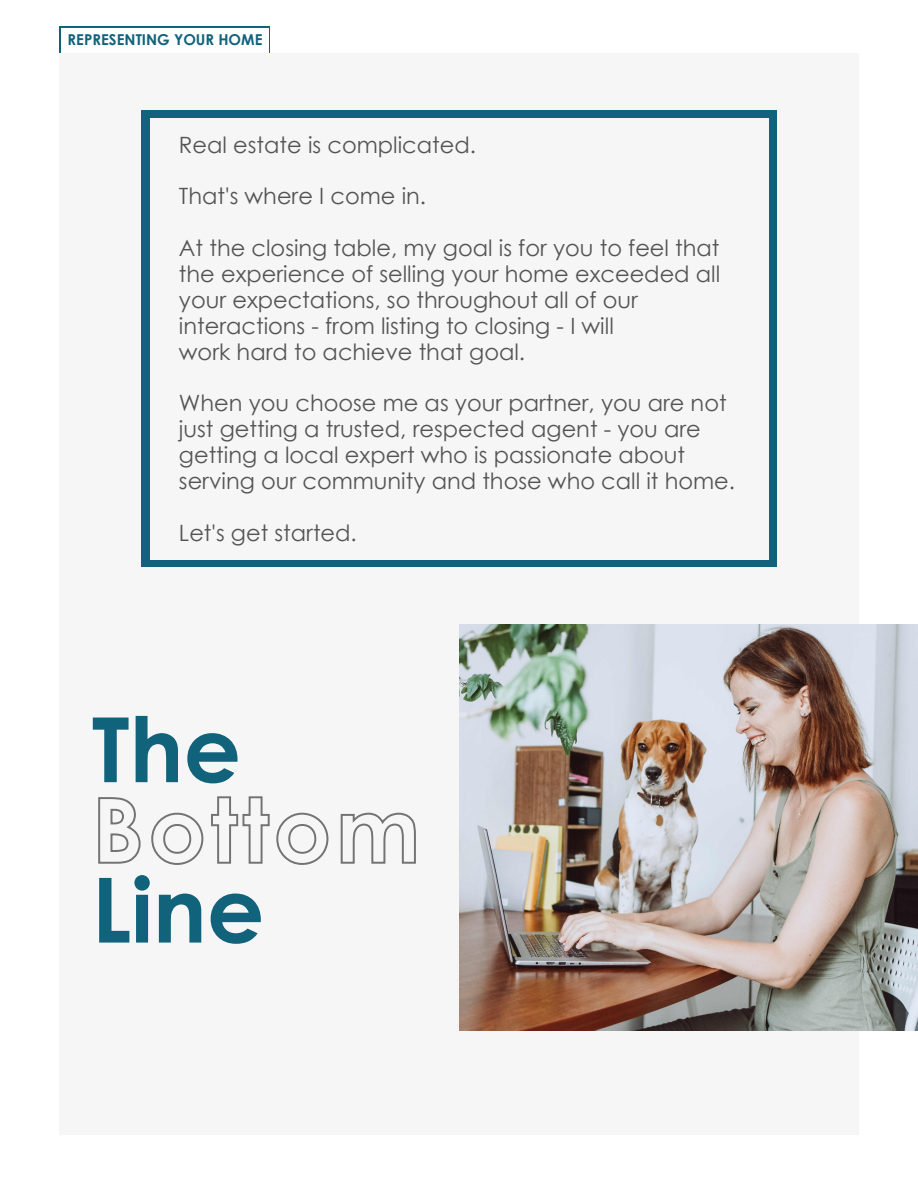
<style>
.page{position:relative;width:918px;height:1188px;background:#fff}
.page>*{position:absolute;margin:0;border:0;box-sizing:border-box;transform-origin:0 0}
.t1{font:700 90px/160.4px "Century Gothic";color:#11627b}
.t2{font:22.5px/25.8px "Century Gothic";color:#545454}
.t3{font:700 15px "Century Gothic";color:#11627b}
</style>
<div class="page">
<div style="left:59px;top:26px;width:211px;height:28px;background:#11627b"></div>
<div style="left:61px;top:28px;width:208px;height:35px;background:#fff"></div>
<div style="left:59px;top:53px;width:799px;height:1082px;background:#f6f6f6"></div>
<div style="left:141px;top:111px;width:636px;height:456px;background:#11627b"></div>
<div style="left:150px;top:119px;width:618px;height:441px;background:#f6f6f6"></div>
<img style="left:459px;top:624px;width:459px;height:407px">
<svg style="left:98px;top:796px;width:318px;height:69px"></svg>
<p class="t3" style="left:68px;top:30px;width:196px">REPRESENTING YOUR HOME</p>
<p class="t2" style="left:179px;top:131px;width:298px">Real estate is complicated.</p>
<p class="t2" style="left:179px;top:183px;width:249px">That's where I come in.</p>
<p class="t2" style="left:179px;top:234px;width:543px">At the closing table, my goal is for you to feel that the experience of selling your home exceeded all your expectations, so throughout all of our interactions - from listing to closing - I will<br>work hard to achieve that goal.</p>
<p class="t2" style="left:179px;top:390px;width:558px">When you choose me as your partner, you are not just getting a trusted, respected agent - you are getting a local expert who is passionate about serving our community and those who call it home.</p>
<p class="t2" style="left:179px;top:519px;width:179px">Let's get started.</p>
<h1 class="t1" style="left:92px;top:667px;width:174px">The<br>Line</h1>
</div>
